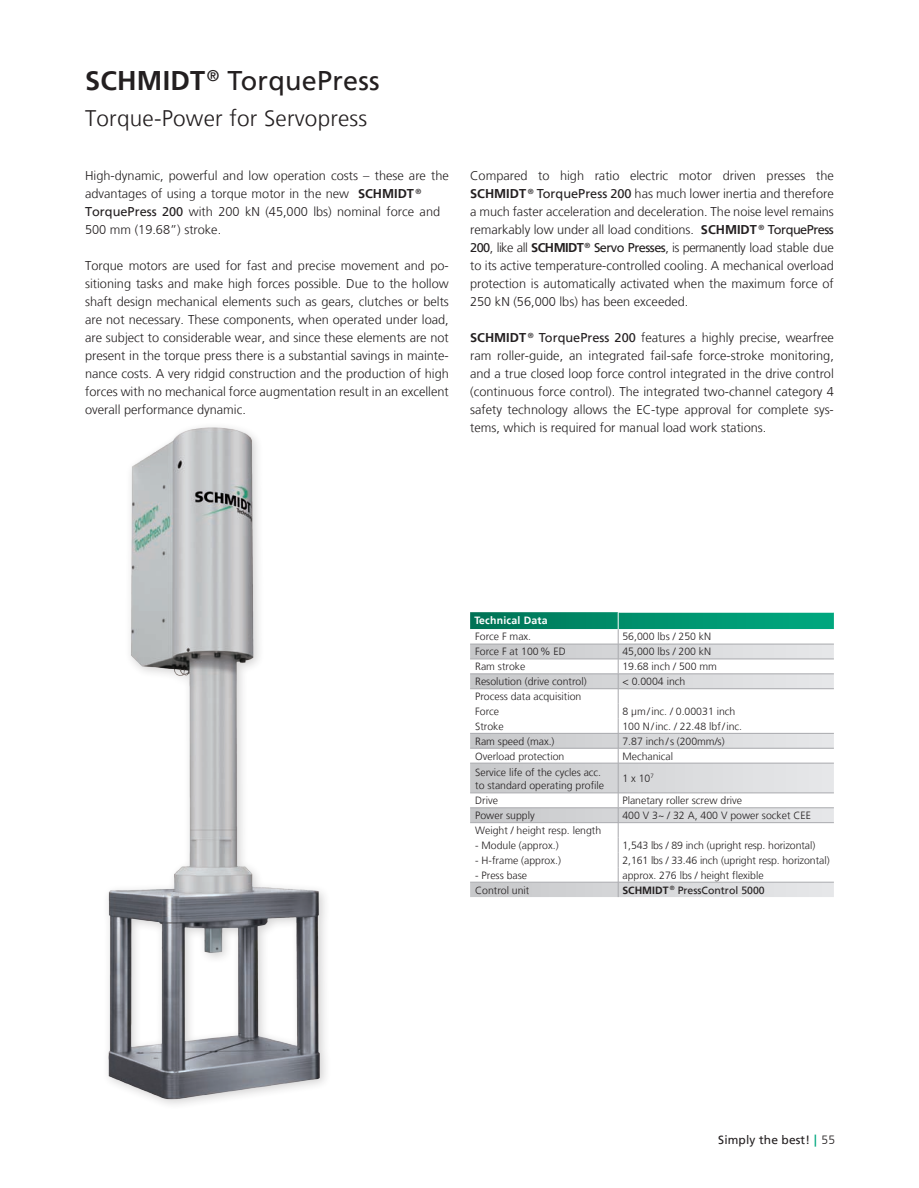
<style>
.page{position:relative;width:919px;height:1188px;background:#fff}
.page>*{position:absolute;margin:0;border:0;box-sizing:border-box;transform-origin:0 0}
.t1{font:27px "Frutiger LT";letter-spacing:.01em;color:#231f20}
.t2{font:300 22.5px "Frutiger LT";letter-spacing:.01em;color:#231f20}
.t3{font:300 12.75px/18px "Frutiger LT";color:#231f20;text-align:justify}
.t4{font:12px "Frutiger LT";letter-spacing:.01em;color:#231f20}
.t5{font:300 10.5px "Frutiger LT";color:#231f20}
.t6{font:300 10.5px "Frutiger LT45";color:#231f20}
.t7{font:10.5px "Frutiger LT";color:#231f20}
.t8{font:700 10.5px "Frutiger LT";letter-spacing:.02em;color:#fff}
.s1{font-weight:700}
.s2{font-family:"Frutiger LT55 Roman";font-weight:400}
.s3{font-weight:400}
.s4{font-family:"Frutiger LT45"}
.s5{font-family:"Frutiger LT"}
.s6{font-family:"Frutiger CE";font-weight:700;color:#00a77e}
.s7{font-weight:300}
</style>
<div class="page">
<div style="left:102px;top:421px;width:229px;height:689px;background:#231f20;opacity:.2"></div>
<img style="left:104px;top:421px;width:218px;height:681px">
<svg style="left:470px;top:612px;width:363px;height:285px"></svg>
<p class="t1" style="left:85px;top:65px;width:296px"><span class="s1">SCHMIDT</span><sup>®</sup> TorquePress</p>
<p class="t2" style="left:85px;top:106px;width:284px">Torque-Power for Servopress</p>
<p class="t3" style="left:85px;top:167px;width:365px;text-align:left">High-dynamic, powerful and low operation costs – these are the advantages of using a torque motor in the new <span class="s1">SCHMIDT</span> <sup>® </sup><span class="s2">Tor</span><span class="s3">quePress 200</span> with 200 kN (45<span class="s4">,000</span> lbs) nominal force and <span class="s4">500 mm</span> (19.68”) stroke.</p>
<p class="t3" style="left:85px;top:257px;width:365px">Torque motors are used for fast and precise movement and po&shy;sitioning tasks and make high forces possible. Due to the hollow shaft design mechanical elements such as gears, clutches or belts are not necessary. These components, when operated under load, are subject to considerable wear, and since these elements are not present in the torque press there is a substantial savings in mainte&shy;nance costs. A very ridgid construction and the production of high forces with no mechanical force augmentation result in an excellent overall performance dynamic.</p>
<p class="t3" style="left:470px;top:167px;width:365px">Compared to high ratio electric motor driven presses the <span class="s1">SCHMIDT</span> <sup>®</sup> <span class="s3">TorquePress 200</span> has much lower inertia and therefore a much faster acceleration and deceleration. The noise level remains remarkably low under all load conditions. <span class="s1">SCHMIDT</span> <sup>®</sup> <span class="s3">TorquePress 200</span>, like all <span class="s1">SCHMIDT</span><sup>®</sup> <span class="s3">Servo Presses</span>, is permanently load stable due to its active temperature-controlled cooling. A mechanical overload protection is automatically activated when the maximum force of 250 kN (56<span class="s4">,000</span> lbs) has been exceeded.</p>
<p class="t3" style="left:470px;top:329px;width:365px"><span class="s1">SCHMIDT</span> <sup>®</sup> <span class="s3">TorquePress 200</span> features a highly precise, wearfree ram roller-guide, an integrated fail-safe force-stroke monitoring, and a true closed loop force control integrated in the drive control (continuous force control). The integrated two-channel category 4 safety technology allows the EC-type approval for complete sys&shy;tems, which is required for manual load work stations.</p>
<p class="t8" style="left:474px;top:614px;width:75px">Technical Data</p>
<p class="t5" style="left:475px;top:631px;width:57px">Force F max.</p>
<p class="t6" style="left:622px;top:631px;width:90px"><span class="s5">56</span>,000 <span class="s5">lbs</span> / 250 kN</p>
<p class="t5" style="left:475px;top:646px;width:92px">Force F at 100% ED</p>
<p class="t6" style="left:622px;top:646px;width:90px"><span class="s5">45</span>,000 <span class="s5">lbs</span> / 200 kN</p>
<p class="t5" style="left:475px;top:661px;width:52px">Ram stroke</p>
<p class="t5" style="left:622px;top:661px;width:96px">19.68 inch / 500 mm</p>
<p class="t5" style="left:475px;top:676px;width:113px">Resolution (drive control)</p>
<p class="t5" style="left:622px;top:676px;width:64px">&lt; 0.0004 inch</p>
<p class="t5" style="left:475px;top:691px;width:108px">Process data acquisition</p>
<p class="t5" style="left:475px;top:705px;width:25px">Force</p>
<p class="t5" style="left:622px;top:705px;width:114px">8 µm/inc. / 0.00031 inch</p>
<p class="t5" style="left:475px;top:720px;width:30px">Stroke</p>
<p class="t5" style="left:622px;top:720px;width:121px">100 N/inc. / 22.48 lbf/inc.</p>
<p class="t5" style="left:475px;top:735px;width:81px">Ram speed (max.)</p>
<p class="t5" style="left:622px;top:735px;width:104px">7.87 inch/s <span class="s4">(200mm/s)</span></p>
<p class="t5" style="left:475px;top:750px;width:91px">Overload protection</p>
<p class="t5" style="left:622px;top:750px;width:52px">Mechanical</p>
<p class="t5" style="left:475px;top:767px;width:127px">Service life of the cycles acc.</p>
<p class="t5" style="left:622px;top:772px;width:33px">1 x 10<sup>7</sup></p>
<p class="t5" style="left:475px;top:780px;width:130px">to standard operating profile</p>
<p class="t5" style="left:475px;top:795px;width:24px">Drive</p>
<p class="t5" style="left:622px;top:795px;width:121px">Planetary roller screw drive</p>
<p class="t5" style="left:475px;top:810px;width:61px">Power supply</p>
<p class="t5" style="left:622px;top:810px;width:190px">400 V 3~ / 32 A, 400 V power socket CEE</p>
<p class="t5" style="left:475px;top:825px;width:128px">Weight / height resp. length</p>
<p class="t5" style="left:475px;top:839px;width:85px">- Modul<span class="s4">e</span> (approx.)</p>
<p class="t5" style="left:622px;top:839px;width:194px">1<span class="s4">,</span>5<span class="s4">43</span> lbs / <span class="s4">89</span> inch (upright resp. horizontal)</p>
<p class="t5" style="left:475px;top:854px;width:87px">- H-frame (approx.)</p>
<p class="t5" style="left:622px;top:854px;width:209px">2<span class="s4">,161</span> lbs / 33.46 inch (upright resp. horizontal)</p>
<p class="t5" style="left:475px;top:869px;width:53px">- Press base</p>
<p class="t6" style="left:622px;top:869px;width:143px"><span class="s5">approx. 276 lbs</span> / height flexible</p>
<p class="t5" style="left:475px;top:884px;width:56px">Control unit</p>
<p class="t7" style="left:622px;top:884px;width:144px"><span class="s1">SCHMIDT</span> <sup>®</sup> PressControl 5000</p>
<p class="t4" style="left:718px;top:1133px;width:119px">Simply the best! <span class="s6">|</span> <span class="s7">55</span></p>
</div>
